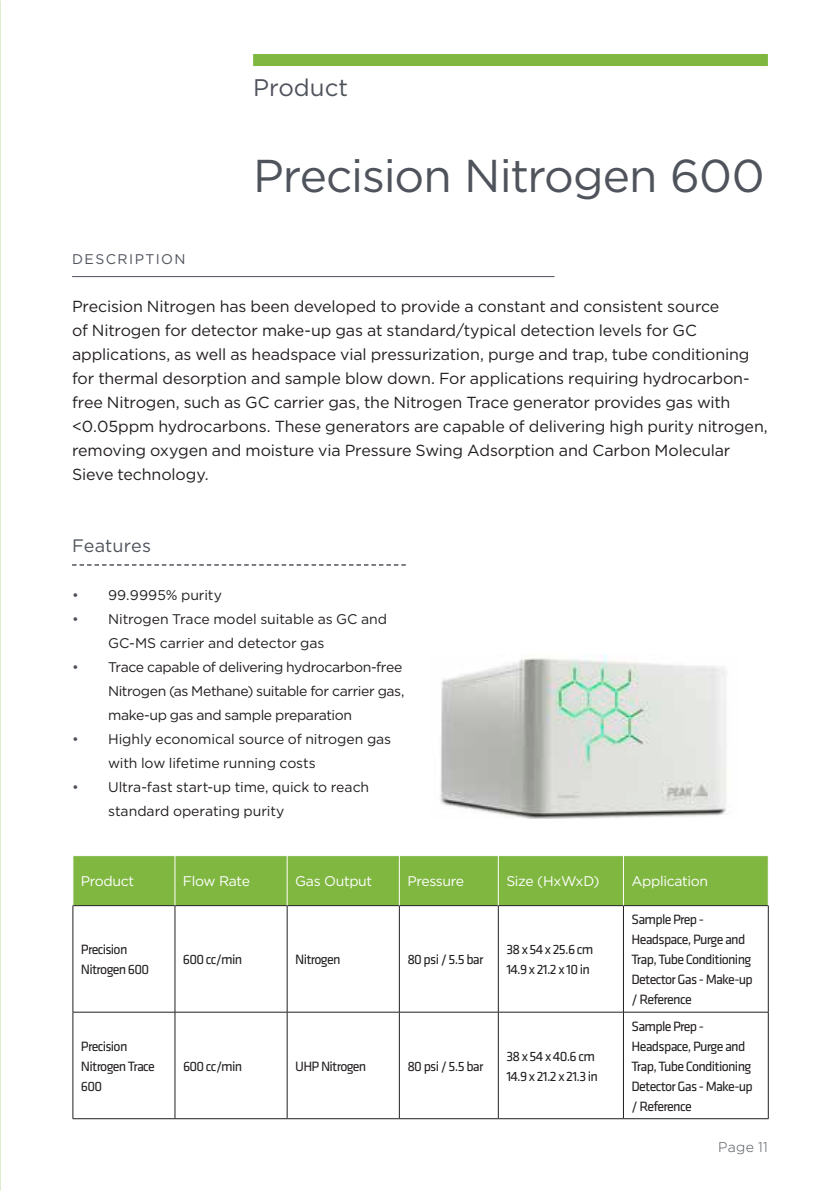
<style>
.page{position:relative;width:840px;height:1191px;background:#fff}
.page>*{position:absolute;margin:0;border:0;box-sizing:border-box;transform-origin:0 0}
.t1{font:46px "Gotham";letter-spacing:-.025em;color:#4f535c}
.t2{font:24px "Gotham";color:#4f535c}
.t3{font:18px "Gotham";letter-spacing:.005em;color:#4f535c}
.t4{font:16px/24px "Gotham";letter-spacing:-.01em;color:#231f20}
.t5{font:14px/20px "Klavika";letter-spacing:-.05em;color:#231f20}
.t6{font:14px/24px "Gotham";letter-spacing:-.01em;color:#231f20}
.t7{font:14px/24px "Gotham";letter-spacing:-.03em;color:#231f20}
.t8{font:14px "Gotham";letter-spacing:-.025em;color:#fff}
.t9{font:14px "Gotham";letter-spacing:.105em;color:#4f535c}
.t10{font:300 14px "Gotham";letter-spacing:.025em;color:#4f535c}
.s1{color:#4f535c}
</style>
<div class="page">
<div style="left:253px;top:54px;width:514px;height:12px;background:#80b741"></div>
<hr style="left:72px;top:276px;width:482px;height:1px;background:#4f535c">
<img style="left:440px;top:654px;width:287px;height:164px">
<svg style="left:72px;top:564px;width:333px;height:2px"></svg>
<div style="left:73px;top:856px;width:694px;height:49px;background:#80b741"></div>
<svg style="left:73px;top:906px;width:694px;height:212px"></svg>
<hr style="left:287px;top:906px;width:1px;height:106px;background:#231f20">
<hr style="left:399px;top:906px;width:1px;height:106px;background:#231f20">
<hr style="left:287px;top:1012px;width:1px;height:106px;background:#231f20">
<hr style="left:399px;top:1012px;width:1px;height:106px;background:#231f20">
<hr style="left:767px;top:906px;width:1px;height:106px;background:#231f20">
<hr style="left:767px;top:1012px;width:1px;height:106px;background:#231f20">
<hr style="left:497px;top:906px;width:1px;height:106px;background:#231f20">
<hr style="left:622px;top:906px;width:1px;height:106px;background:#231f20">
<hr style="left:497px;top:1012px;width:1px;height:106px;background:#231f20">
<hr style="left:622px;top:1012px;width:1px;height:106px;background:#231f20">
<hr style="left:174px;top:906px;width:1px;height:106px;background:#231f20">
<hr style="left:174px;top:1012px;width:1px;height:106px;background:#231f20">
<hr style="left:73px;top:905px;width:102px;height:1px;background:#231f20">
<hr style="left:72px;top:906px;width:1px;height:106px;background:#231f20">
<hr style="left:175px;top:905px;width:112px;height:1px;background:#231f20">
<hr style="left:287px;top:905px;width:112px;height:1px;background:#231f20">
<hr style="left:399px;top:905px;width:99px;height:1px;background:#231f20">
<hr style="left:498px;top:905px;width:125px;height:1px;background:#231f20">
<hr style="left:623px;top:905px;width:145px;height:1px;background:#231f20">
<hr style="left:73px;top:1011px;width:102px;height:1px;background:#231f20">
<hr style="left:72px;top:1012px;width:1px;height:106px;background:#231f20">
<hr style="left:175px;top:1011px;width:112px;height:1px;background:#231f20">
<hr style="left:287px;top:1011px;width:112px;height:1px;background:#231f20">
<hr style="left:399px;top:1011px;width:99px;height:1px;background:#231f20">
<hr style="left:498px;top:1011px;width:125px;height:1px;background:#231f20">
<hr style="left:623px;top:1011px;width:145px;height:1px;background:#231f20">
<hr style="left:73px;top:1118px;width:102px;height:1px;background:#231f20">
<hr style="left:175px;top:1118px;width:112px;height:1px;background:#231f20">
<hr style="left:287px;top:1118px;width:112px;height:1px;background:#231f20">
<hr style="left:399px;top:1118px;width:99px;height:1px;background:#231f20">
<hr style="left:498px;top:1118px;width:125px;height:1px;background:#231f20">
<hr style="left:623px;top:1118px;width:145px;height:1px;background:#231f20">
<hr style="left:287px;top:856px;width:1px;height:49px;background:#fff">
<hr style="left:399px;top:856px;width:1px;height:49px;background:#fff">
<hr style="left:497px;top:856px;width:1px;height:49px;background:#fff">
<hr style="left:622px;top:856px;width:1px;height:49px;background:#fff">
<hr style="left:174px;top:856px;width:1px;height:49px;background:#fff">
<h2 class="t2" style="left:253px;top:72px;width:97px">Product</h2>
<h1 class="t1" style="left:253px;top:146px;width:512px">Precision Nitrogen 600</h1>
<p class="t9" style="left:72px;top:250px;width:115px">DESCRIPTION</p>
<p class="t4" style="left:72px;top:294px;width:697px">Precision Nitrogen has been developed to provide a constant and consistent source<br>of Nitrogen for detector make-up gas at standard/typical detection levels for GC applications, as well as headspace vial pressurization, purge and trap, tube conditioning for thermal desorption and sample blow down. For applications requiring hydrocarbon&shy;free Nitrogen, such as GC carrier gas, the Nitrogen Trace generator provides gas with &lt;0.05ppm hydrocarbons. These generators are capable of delivering high purity nitrogen, removing oxygen and moisture via Pressure Swing Adsorption and Carbon Molecular Sieve technology.</p>
<p class="t3" style="left:72px;top:534px;width:80px">Features</p>
<p class="t6" style="left:72px;top:583px;width:151px"><span class="s1">•</span> 99.9995% purity</p>
<p class="t6" style="left:108px;top:607px;width:280px;text-indent:-36px"><span class="s1">•</span> Nitrogen Trace model suitable as GC and<br>GC-MS carrier and detector gas</p>
<p class="t7" style="left:108px;top:655px;width:298px;text-indent:-36px"><span class="s1">•</span> Trace capable of delivering hydrocarbon-free<br>Nitrogen (as Methane) suitable for carrier gas, make-up gas and sample preparation</p>
<p class="t6" style="left:108px;top:727px;width:284px;text-indent:-36px"><span class="s1">•</span> Highly economical source of nitrogen gas with low lifetime running costs</p>
<p class="t6" style="left:108px;top:775px;width:262px;text-indent:-36px"><span class="s1">•</span> Ultra-fast start-up time, quick to reach standard operating purity</p>
<p class="t8" style="left:81px;top:872px;width:55px">Product</p>
<p class="t8" style="left:183px;top:872px;width:68px">Flow Rate</p>
<p class="t8" style="left:295px;top:872px;width:78px">Gas Output</p>
<p class="t8" style="left:407px;top:872px;width:58px">Pressure</p>
<p class="t8" style="left:506px;top:872px;width:95px">Size (HxWxD)</p>
<p class="t8" style="left:631px;top:872px;width:78px">Application</p>
<p class="t5" style="left:81px;top:939px;width:70px">Precision<br>Nitrogen 600</p>
<p class="t5" style="left:183px;top:949px;width:61px">600 cc/min</p>
<p class="t5" style="left:295px;top:949px;width:47px">Nitrogen</p>
<p class="t5" style="left:407px;top:949px;width:77px">80 psi / 5.5 bar</p>
<p class="t5" style="left:506px;top:939px;width:89px">38 x 54 x 25.6 cm<br>14.9 x 21.2 x 10 in</p>
<p class="t5" style="left:81px;top:1035px;width:75px">Precision<br>Nitrogen Trace<br>600</p>
<p class="t5" style="left:183px;top:1055px;width:61px">600 cc/min</p>
<p class="t5" style="left:295px;top:1055px;width:73px">UHP Nitrogen</p>
<p class="t5" style="left:407px;top:1055px;width:77px">80 psi / 5.5 bar</p>
<p class="t5" style="left:506px;top:1045px;width:93px">38 x 54 x 40.6 cm<br>14.9 x 21.2 x 21.3 in</p>
<p class="t5" style="left:631px;top:909px;width:123px">Sample Prep -<br>Headspace, Purge and<br>Trap, Tube Conditioning<br>Detector Gas - Make-up / Reference</p>
<p class="t5" style="left:631px;top:1015px;width:123px">Sample Prep -<br>Headspace, Purge and<br>Trap, Tube Conditioning<br>Detector Gas - Make-up / Reference</p>
<p class="t10" style="left:717px;top:1138px;width:51px">Page 11</p>
</div>
